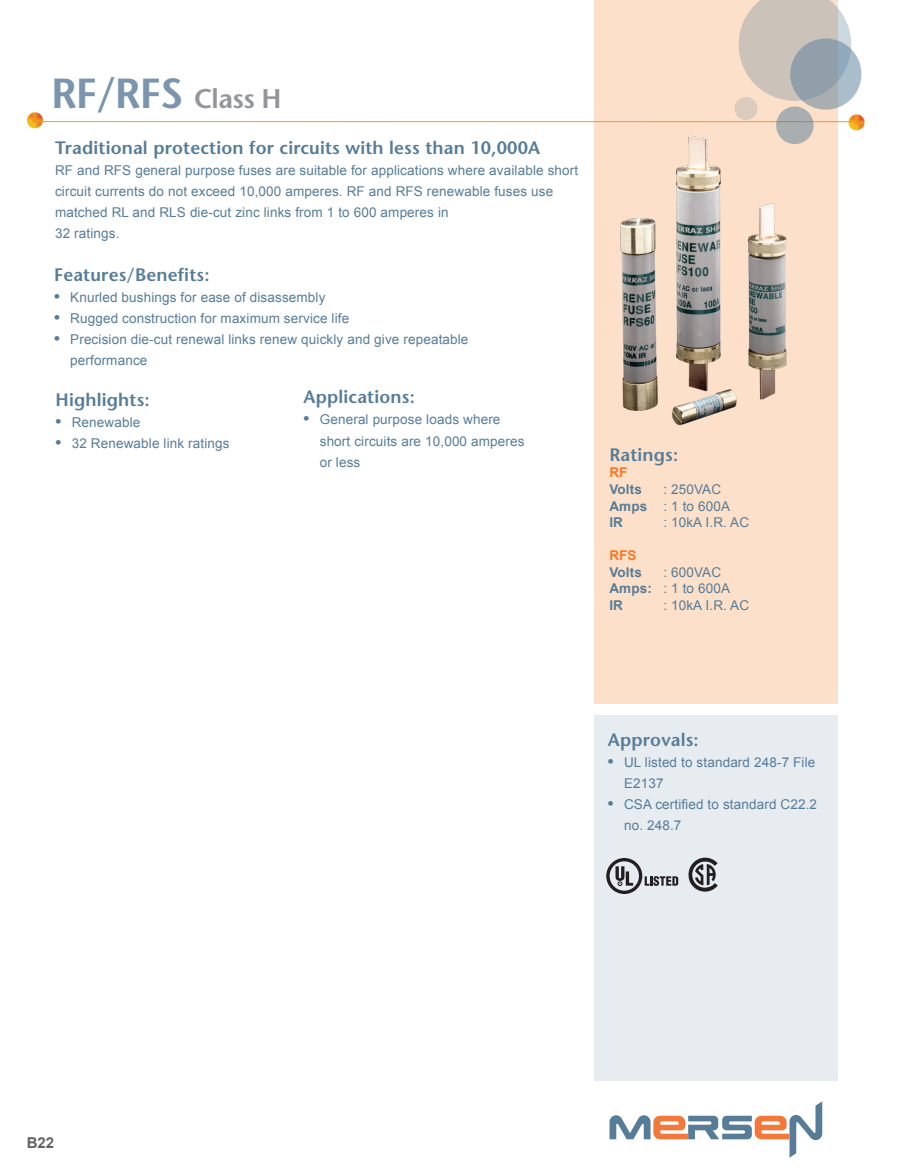
<style>
.page{position:relative;width:905px;height:1175px;background:#fff}
.page>*{position:absolute;margin:0;border:0;box-sizing:border-box;transform-origin:0 0}
.t1{font:600 42px "Stone Sans Std";color:#7a95ad}
.t2{font:600 18px "Stone Sans Std";letter-spacing:.01em;color:#567c98}
.t3{font:700 15px "Arial";color:#636366}
.t4{font:13.5px/21px "Arial";letter-spacing:.01em;color:#567c98}
.t5{font:700 13.5px "Arial";letter-spacing:.01em;color:#567c98}
.t6{font:700 13.5px "Arial";color:#f4792a}
.s1{font-size:27px;color:#939598}
.s2{font-weight:700;font-size:16.5px}
.s3{font-weight:700}
</style>
<div class="page">
<div style="left:595px;top:0;width:243px;height:703px;background:#fde0c9"></div>
<div style="left:595px;top:714px;width:243px;height:366px;background:#e7ecf1"></div>
<svg style="left:848px;top:114px;width:16px;height:16px"></svg>
<hr style="left:35px;top:121px;width:818px;height:1px;background:#f09320">
<svg style="left:27px;top:112px;width:16px;height:16px"></svg>
<svg style="left:738px;top:0;width:113px;height:101px"></svg>
<svg style="left:790px;top:38px;width:71px;height:72px;background:#99a8b2"></svg>
<div style="left:776px;top:106px;width:37px;height:38px;background:linear-gradient(to bottom,#abaeaf,#a8adaf);border-radius:50%"></div>
<div style="left:734px;top:97px;width:23px;height:23px;background:#dcccbf;border-radius:50%"></div>
<svg style="left:609px;top:1101px;width:213px;height:56px"></svg>
<img style="left:620px;top:124px;width:180px;height:302px">
<img style="left:688px;top:858px;width:29px;height:33px">
<svg style="left:606px;top:858px;width:72px;height:36px"></svg>
<h1 class="t1" style="left:51px;top:68px;width:232px">RF/RFS <span class="s1">Class H</span></h1>
<h2 class="t2" style="left:55px;top:137px;width:486px">Traditional protection for circuits with less than 10,000A</h2>
<p class="t4" style="left:55px;top:160px;width:524px">RF and RFS general purpose fuses are suitable for applications where available short circuit currents do not exceed 10,000 amperes. RF and RFS renewable fuses use matched RL and RLS die-cut zinc links from 1 to 600 amperes in<br>32 ratings.</p>
<h2 class="t2" style="left:54px;top:264px;width:157px">Features/Benefits:</h2>
<p class="t4" style="left:54px;top:287px;width:273px"><span class="s2">•</span> Knurled bushings for ease of disassembly</p>
<p class="t4" style="left:54px;top:308px;width:297px"><span class="s2">•</span> Rugged construction for maximum service life</p>
<p class="t4" style="left:70px;top:329px;width:400px;text-indent:-16px"><span class="s2">•</span> Precision die-cut renewal links renew quickly and give repeatable performance</p>
<h2 class="t2" style="left:56px;top:388px;width:96px">Highlights:</h2>
<p class="t4" style="left:56px;top:411px;width:86px"><span class="s2">•</span> Renewable</p>
<p class="t4" style="left:56px;top:432px;width:175px"><span class="s2">•</span> 32 Renewable link ratings</p>
<h2 class="t2" style="left:303px;top:386px;width:113px">Applications:</h2>
<p class="t4" style="left:320px;top:409px;width:206px;text-indent:-16px"><span class="s2">•</span> General purpose loads where short circuits are 10,000 amperes or less</p>
<h2 class="t2" style="left:609px;top:444px;width:70px">Ratings:</h2>
<p class="t6" style="left:609px;top:464px;width:20px">RF</p>
<p class="t5" style="left:609px;top:480px;width:34px">Volts</p>
<p class="t4" style="left:609px;top:481px;width:122px;line-height:16.5px;text-indent:54px">: 250VAC<br><span class="s3">Amps</span> : 1 to 600A<br><span class="s3">IR</span></p>
<p class="t4" style="left:663px;top:512px;width:87px">: 10kA I.R. AC</p>
<p class="t6" style="left:609px;top:546px;width:29px">RFS</p>
<p class="t5" style="left:609px;top:563px;width:34px">Volts</p>
<p class="t4" style="left:609px;top:563px;width:122px;line-height:16.5px;text-indent:54px">: 600VAC<br><span class="s3">Amps:</span> : 1 to 600A<br><span class="s3">IR</span></p>
<p class="t4" style="left:663px;top:594px;width:87px">: 10kA I.R. AC</p>
<h2 class="t2" style="left:608px;top:729px;width:92px">Approvals:</h2>
<p class="t4" style="left:624px;top:752px;width:193px;text-indent:-16px"><span class="s2">•</span> UL listed to standard 248-7 File<br>E2137</p>
<p class="t4" style="left:624px;top:794px;width:195px;text-indent:-16px"><span class="s2">•</span> CSA certified to standard C22.2 no. 248.7</p>
<p class="t3" style="left:27px;top:1132px;width:29px">B22</p>
</div>
